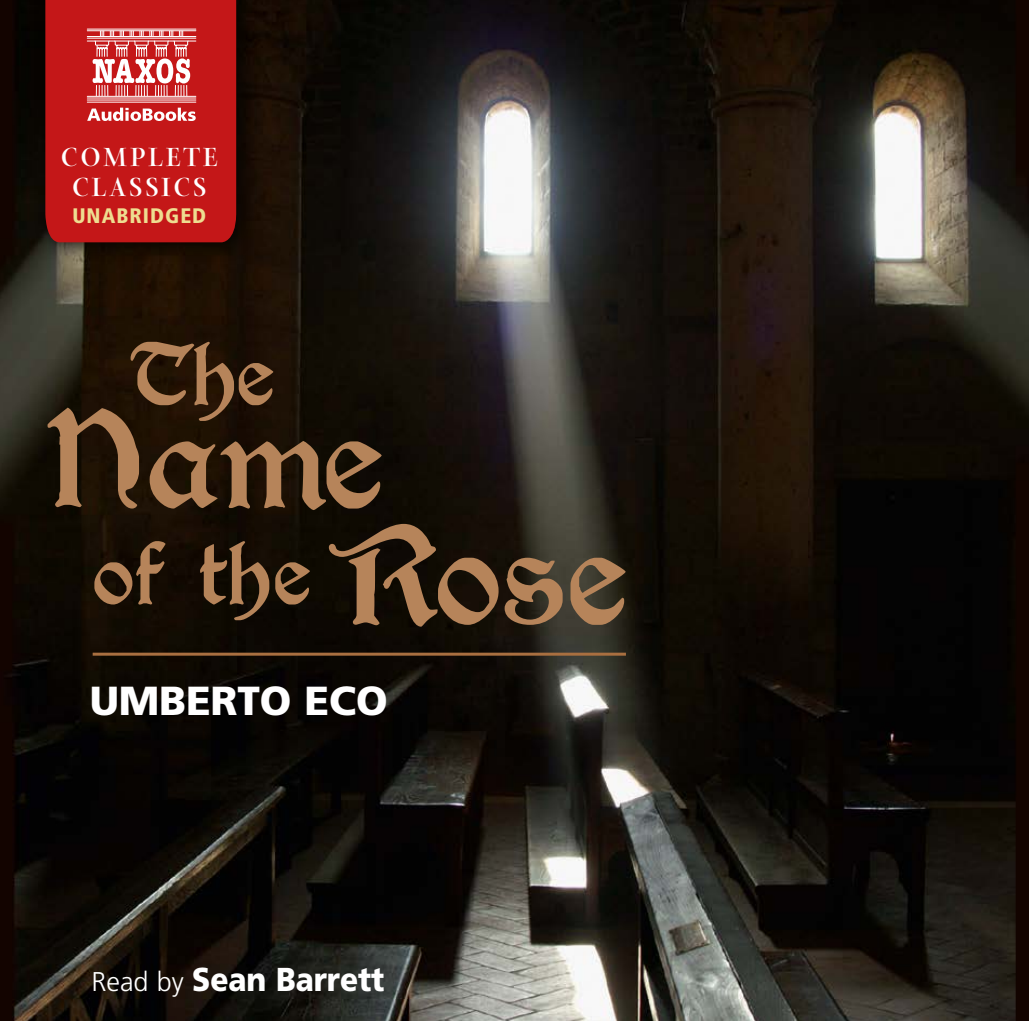
<style>
.page{position:relative;width:1029px;height:1021px;background:#fff}
.page>*{position:absolute;margin:0;border:0;box-sizing:border-box;transform-origin:0 0}
.t1{font:100.8px/116.1px "Perry Gothic";color:#b6845a}
.t2{font:63.3px "Perry Gothic";color:#b6845a}
.t3{font:900 40.5px "Frutiger";letter-spacing:-.005em;color:#fff}
.t4{font:900 33px "Frutiger";letter-spacing:-.005em;color:#fff;scale:.9 1}
.t5{font:700 28.5px/30px "Arepo";letter-spacing:.1em;color:#fff;text-align:center}
.t6{font:900 condensed 21px "Frutiger";letter-spacing:.05em;color:#eedd90}
.s1{font-weight:300;font-size:27px}
</style>
<div class="page">
<img style="left:0;top:0;width:1029px;height:1020px">
<hr style="left:93px;top:652px;width:533px;height:3px;background:#a96f40">
<div style="left:33px;top:0;width:224px;height:263px;background:#000;opacity:.75"></div>
<div style="left:45px;top:0;width:191px;height:242px;background:#c41718"></div>
<hr style="left:87px;top:41px;width:109px;height:1px;background:#fff">
<hr style="left:87px;top:96px;width:109px;height:1px;background:#fff">
<hr style="left:87px;top:38px;width:109px;height:1px;background:#fff">
<hr style="left:87px;top:36px;width:109px;height:1px;background:#fff">
<hr style="left:87px;top:30px;width:109px;height:1px;background:#fff">
<hr style="left:87px;top:29px;width:109px;height:1px;background:#fff">
<hr style="left:87px;top:97px;width:109px;height:1px;background:#fff">
<hr style="left:87px;top:102px;width:109px;height:1px;background:#fff">
<hr style="left:87px;top:99px;width:109px;height:1px;background:#fff">
<svg style="left:93px;top:31px;width:97px;height:66px"></svg>
<svg style="left:87px;top:108px;width:109px;height:13px"></svg>
<p class="t5" style="left:61px;top:143px;width:159px">COMPLETE<br>CLASSICS</p>
<p class="t6" style="left:72px;top:203px;width:135px">UNABRIDGED</p>
<h2 class="t2" style="left:131px;top:328px;width:148px">The</h2>
<h1 class="t1" style="left:329px;top:406px;width:304px;text-indent:-281px">Name<br>Rose</h1>
<h2 class="t2" style="left:94px;top:528px;width:220px">of the</h2>
<p class="t3" style="left:90px;top:676px;width:299px">Umberto Eco</p>
<p class="t4" style="left:91px;top:959px;width:327px"><span class="s1">Read by</span> Sean Barrett</p>
</div>
